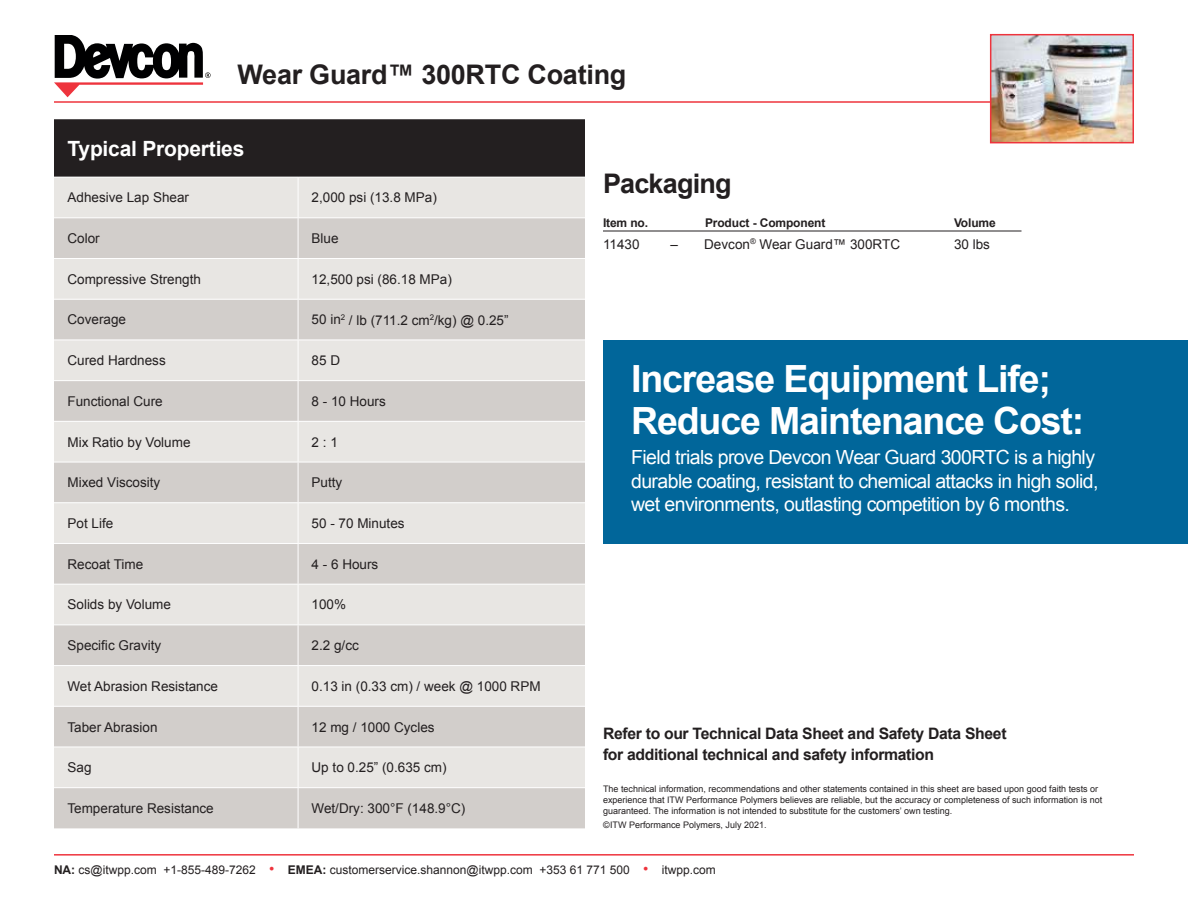
<style>
.page{position:relative;width:1188px;height:918px;background:#fff}
.page>*{position:absolute;margin:0;border:0;box-sizing:border-box;transform-origin:0 0}
.t1{font:700 37.5px/42px "Arial";letter-spacing:-.03em;color:#fff}
.t2{font:700 27px "Arial";letter-spacing:-.01em;color:#231f20}
.t3{font:700 27px "Arial";letter-spacing:-.03em;color:#231f20}
.t4{font:700 21px "Arial";letter-spacing:-.01em;color:#fff}
.t5{font:19.5px/23.4px "Arial";letter-spacing:-.03em;color:#fff}
.t6{font:700 15.75px/21px "Arial";letter-spacing:-.02em;color:#231f20}
.t7{font:13.5px "Arial";color:#231f20}
.t8{font:12px "Arial";color:#231f20}
.t9{font:700 12px "Arial";letter-spacing:-.01em;color:#231f20}
.t10{font:9px/10.8px "Arial";color:#231f20}
.s1{font-weight:700}
.s2{font-size:15px;color:#ee343d}
</style>
<div class="page">
<div style="left:54px;top:119px;width:531px;height:58px;background:#231f20"></div>
<div style="left:54px;top:178px;width:531px;height:39px;background:#e8e6e3"></div>
<svg style="left:54px;top:218px;width:531px;height:610px;background:#dcd9d6"></svg>
<hr style="left:298px;top:177px;width:1px;height:40px;background:#fff">
<hr style="left:298px;top:218px;width:1px;height:40px;background:#fff">
<hr style="left:54px;top:258px;width:244px;height:1px;background:#fff">
<hr style="left:298px;top:258px;width:287px;height:1px;background:#fff">
<hr style="left:298px;top:259px;width:1px;height:40px;background:#fff">
<hr style="left:54px;top:299px;width:244px;height:1px;background:#fff">
<hr style="left:298px;top:299px;width:287px;height:1px;background:#fff">
<hr style="left:298px;top:300px;width:1px;height:40px;background:#fff">
<hr style="left:54px;top:340px;width:244px;height:1px;background:#fff">
<hr style="left:298px;top:340px;width:287px;height:1px;background:#fff">
<hr style="left:298px;top:340px;width:1px;height:40px;background:#fff">
<hr style="left:54px;top:380px;width:244px;height:1px;background:#fff">
<hr style="left:298px;top:380px;width:287px;height:1px;background:#fff">
<hr style="left:298px;top:381px;width:1px;height:40px;background:#fff">
<hr style="left:54px;top:421px;width:244px;height:1px;background:#fff">
<hr style="left:298px;top:421px;width:287px;height:1px;background:#fff">
<hr style="left:298px;top:422px;width:1px;height:40px;background:#fff">
<hr style="left:54px;top:462px;width:244px;height:1px;background:#fff">
<hr style="left:298px;top:462px;width:287px;height:1px;background:#fff">
<hr style="left:298px;top:462px;width:1px;height:40px;background:#fff">
<hr style="left:54px;top:502px;width:244px;height:1px;background:#fff">
<hr style="left:298px;top:502px;width:287px;height:1px;background:#fff">
<hr style="left:298px;top:503px;width:1px;height:40px;background:#fff">
<hr style="left:54px;top:543px;width:244px;height:1px;background:#fff">
<hr style="left:298px;top:543px;width:287px;height:1px;background:#fff">
<hr style="left:298px;top:544px;width:1px;height:40px;background:#fff">
<hr style="left:54px;top:584px;width:244px;height:1px;background:#fff">
<hr style="left:298px;top:584px;width:287px;height:1px;background:#fff">
<hr style="left:298px;top:585px;width:1px;height:39px;background:#fff">
<hr style="left:54px;top:624px;width:244px;height:1px;background:#fff">
<hr style="left:298px;top:624px;width:287px;height:1px;background:#fff">
<hr style="left:298px;top:625px;width:1px;height:40px;background:#fff">
<hr style="left:54px;top:665px;width:244px;height:1px;background:#fff">
<hr style="left:298px;top:665px;width:287px;height:1px;background:#fff">
<hr style="left:298px;top:666px;width:1px;height:40px;background:#fff">
<hr style="left:54px;top:706px;width:244px;height:1px;background:#fff">
<hr style="left:298px;top:706px;width:287px;height:1px;background:#fff">
<hr style="left:298px;top:707px;width:1px;height:40px;background:#fff">
<hr style="left:54px;top:747px;width:244px;height:1px;background:#fff">
<hr style="left:298px;top:747px;width:287px;height:1px;background:#fff">
<hr style="left:298px;top:747px;width:1px;height:40px;background:#fff">
<hr style="left:54px;top:787px;width:244px;height:1px;background:#fff">
<hr style="left:298px;top:787px;width:287px;height:1px;background:#fff">
<hr style="left:298px;top:788px;width:1px;height:40px;background:#fff">
<hr style="left:603px;top:231px;width:419px;height:1px;background:#231f20">
<div style="left:603px;top:340px;width:585px;height:203px;background:#01669a"></div>
<hr style="left:54px;top:854px;width:1080px;height:2px;background:#ee343d">
<hr style="left:54px;top:101px;width:1080px;height:2px;background:#ee343d">
<svg style="left:54px;top:36px;width:157px;height:61px"></svg>
<img style="left:993px;top:37px;width:138px;height:103px">
<div style="left:990px;top:34px;width:144px;height:109px;border:2px solid #ee343d"></div>
<h2 class="t2" style="left:238px;top:57px;width:390px">Wear Guard™ 300RTC Coating</h2>
<h3 class="t4" style="left:68px;top:134px;width:178px">Typical Properties</h3>
<p class="t7" style="left:68px;top:189px;width:123px">Adhesive Lap Shear</p>
<p class="t7" style="left:312px;top:189px;width:127px">2,000 psi (13.8 MPa)</p>
<p class="t7" style="left:68px;top:230px;width:34px">Color</p>
<p class="t7" style="left:312px;top:230px;width:29px">Blue</p>
<p class="t7" style="left:68px;top:270px;width:135px">Compressive Strength</p>
<p class="t7" style="left:312px;top:270px;width:142px">12,500 psi (86.18 MPa)</p>
<p class="t7" style="left:68px;top:311px;width:60px">Coverage</p>
<p class="t7" style="left:312px;top:311px;width:199px">50 in<sup>2</sup> / lb (711.2 cm<sup>2</sup>/kg) @ 0.25”</p>
<p class="t7" style="left:67px;top:352px;width:100px">Cured Hardness</p>
<p class="t7" style="left:312px;top:352px;width:30px">85 D</p>
<p class="t7" style="left:67px;top:392px;width:97px">Functional Cure</p>
<p class="t7" style="left:312px;top:392px;width:76px">8 - 10 Hours</p>
<p class="t7" style="left:67px;top:433px;width:125px">Mix Ratio by Volume</p>
<p class="t7" style="left:312px;top:433px;width:28px">2 : 1</p>
<p class="t7" style="left:67px;top:474px;width:94px">Mixed Viscosity</p>
<p class="t7" style="left:312px;top:474px;width:32px">Putty</p>
<p class="t7" style="left:67px;top:514px;width:47px">Pot Life</p>
<p class="t7" style="left:312px;top:514px;width:95px">50 - 70 Minutes</p>
<p class="t7" style="left:67px;top:555px;width:77px">Recoat Time</p>
<p class="t7" style="left:312px;top:555px;width:68px">4 - 6 Hours</p>
<p class="t7" style="left:67px;top:596px;width:105px">Solids by Volume</p>
<p class="t7" style="left:312px;top:596px;width:36px">100%</p>
<p class="t7" style="left:67px;top:637px;width:95px">Specific Gravity</p>
<p class="t7" style="left:312px;top:637px;width:49px">2.2 g/cc</p>
<p class="t7" style="left:67px;top:677px;width:152px">Wet Abrasion Resistance</p>
<p class="t7" style="left:312px;top:677px;width:231px">0.13 in (0.33 cm) / week @ 1000 RPM</p>
<p class="t7" style="left:67px;top:718px;width:92px">Taber Abrasion</p>
<p class="t7" style="left:312px;top:718px;width:125px">12 mg / 1000 Cycles</p>
<p class="t7" style="left:67px;top:759px;width:26px">Sag</p>
<p class="t7" style="left:312px;top:759px;width:137px">Up to 0.25” (0.635 cm)</p>
<p class="t7" style="left:67px;top:799px;width:148px">Temperature Resistance</p>
<p class="t7" style="left:312px;top:799px;width:155px">Wet/Dry: 300°F (148.9°C)</p>
<h2 class="t3" style="left:603px;top:166px;width:130px">Packaging</h2>
<p class="t9" style="left:603px;top:215px;width:47px">Item no.</p>
<p class="t9" style="left:705px;top:215px;width:122px">Product - Component</p>
<p class="t9" style="left:954px;top:215px;width:43px">Volume</p>
<p class="t7" style="left:603px;top:235px;width:38px">11430</p>
<p class="t7" style="left:670px;top:235px;width:231px">– Devcon<sup>®</sup> Wear Guard™ 300RTC</p>
<p class="t7" style="left:954px;top:235px;width:38px">30 lbs</p>
<h1 class="t1" style="left:631px;top:359px;width:455px">Increase Equipment Life;<br>Reduce Maintenance Cost:</h1>
<h3 class="t5" style="left:631px;top:446px;width:469px">Field trials prove Devcon Wear Guard 300RTC is a highly durable coating, resistant to chemical attacks in high solid, wet environments, outlasting competition by 6 months.</h3>
<p class="t6" style="left:603px;top:723px;width:405px">Refer to our Technical Data Sheet and Safety Data Sheet for additional technical and safety information</p>
<p class="t10" style="left:603px;top:783px;width:501px">The technical information, recommendations and other statements contained in this sheet are based upon good faith tests or experience that ITW Performance Polymers believes are reliable, but the accuracy or completeness of such information is not guaranteed. The information is not intended to substitute for the customers’ own testing.</p>
<p class="t10" style="left:603px;top:820px;width:165px">©ITW Performance Polymers, July 2021.</p>
<p class="t8" style="left:54px;top:862px;width:663px"><span class="s1">NA:</span> cs@itwpp.com +1-855-489-7262 <span class="s2">•</span> <span class="s1">EMEA:</span> customerservice.shannon@itwpp.com +353 61 771 500 <span class="s2">•</span> itwpp.com</p>
</div>
